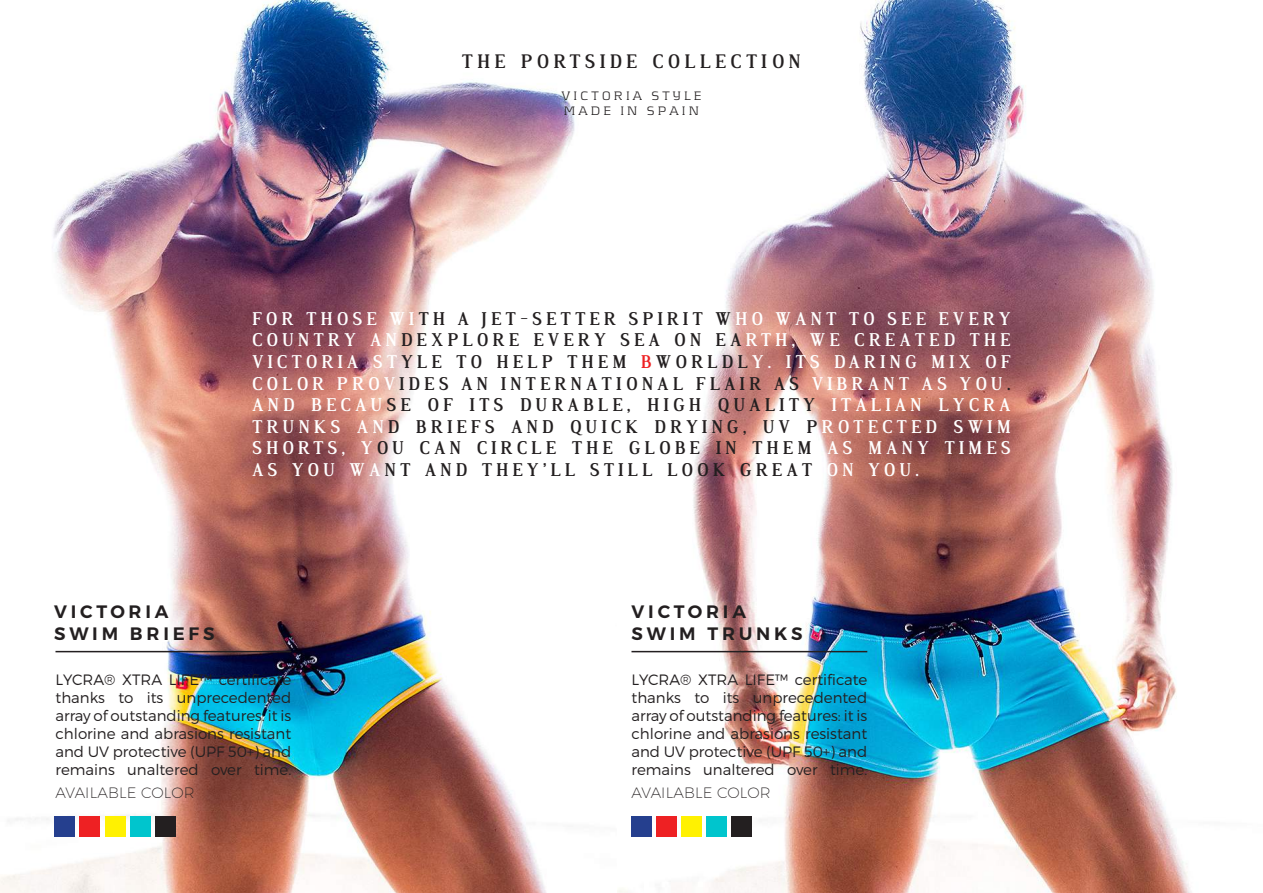
<style>
.page{position:relative;width:1263px;height:893px;background:#fff}
.page>*{position:absolute;margin:0;border:0;box-sizing:border-box;transform-origin:0 0}
.t1{font:700 19.05px "Dustismo Roman";letter-spacing:.25em;color:#231f20}
.t2{font:700 18px/21.6px "Dustismo Roman";letter-spacing:.25em;color:#231f20;text-align:justify}
.t3{font:600 18px/21.6px "Montserrat";letter-spacing:.21em;color:#231f20}
.t4{font:300 15px/18px "Montserrat";color:#231f20;text-align:justify}
.t5{font:200 15px "Montserrat";letter-spacing:.01em;color:#231f20}
.t6{font:300 12.75px/15.3px "Kontrapunkt";letter-spacing:.25em;color:#231f20}
.s1{color:#fff}
.s2{color:#ee2123}
</style>
<div class="page">
<img style="left:0;top:0;width:1192px;height:893px">
<div style="left:54px;top:816px;width:21px;height:20px;background:#253f8e"></div>
<div style="left:79px;top:816px;width:21px;height:20px;background:#ee2123"></div>
<div style="left:105px;top:816px;width:20px;height:20px;background:#fff101"></div>
<div style="left:130px;top:816px;width:21px;height:20px;background:#00c5cd"></div>
<div style="left:156px;top:816px;width:20px;height:20px;background:#231f20"></div>
<div style="left:631px;top:816px;width:21px;height:20px;background:#253f8e"></div>
<div style="left:656px;top:816px;width:21px;height:20px;background:#ee2123"></div>
<div style="left:681px;top:816px;width:21px;height:20px;background:#fff101"></div>
<div style="left:706px;top:816px;width:21px;height:20px;background:#00c5cd"></div>
<div style="left:731px;top:816px;width:20px;height:20px;background:#231f20"></div>
<hr style="left:631px;top:651px;width:236px;height:1px;background:#231f20">
<hr style="left:55px;top:651px;width:236px;height:1px;background:#231f20">
<p class="t1" style="left:462px;top:48px;width:340px">THE PORTSIDE COLLECTION</p>
<p class="t6" style="left:561px;top:87px;width:142px">VICTORIA STYLE<br>MADE IN SPAIN</p>
<p class="t2" style="left:252px;top:307px;width:760px"><span class="s1">FOR THOSE WI</span>TH A JET-SETTER SPIRIT W<span class="s1">HO WANT TO SEE EVERY COUNTRY AN</span>DEXPLORE EVERY SEA ON EA<span class="s1">RTH, WE CREATED THE VICTORIA ST</span>YLE TO HELP THEM <span class="s2">B</span>WORLDL<span class="s1">Y. ITS DARING MIX OF COLOR PROV</span>IDES AN INTERNATIONAL FLAIR AS <span class="s1">VIBRANT AS YOU</span>.<br><span class="s1">AND BECAU</span>SE OF ITS DURABLE, HIGH QUALITY <span class="s1">ITALIAN LYCRA TRUNKS AN</span>D BRIEFS AND QUICK DRYING, UV P<span class="s1">ROTECTED SWIM SHORTS, Y</span>OU CAN CIRCLE THE GLOBE IN THEM <span class="s1">AS MANY TIMES AS YOU WA</span>NT AND THEY’LL STILL LOOK GREAT <span class="s1">ON YOU.</span></p>
<p class="t3" style="left:54px;top:601px;width:162px">VICTORIA<br>SWIM BRIEFS</p>
<p class="t4" style="left:55px;top:670px;width:237px">LYCRA® XTRA LIFE™ certificate thanks to its unprecedented array of outstanding features: it is chlorine and abrasions resistant and UV protective (UPF 50+) and remains unaltered over time.</p>
<p class="t5" style="left:56px;top:784px;width:141px">AVAILABLE COLOR</p>
<p class="t3" style="left:632px;top:601px;width:173px">VICTORIA<br>SWIM TRUNKS</p>
<p class="t4" style="left:631px;top:670px;width:237px">LYCRA® XTRA LIFE™ certificate thanks to its unprecedented array of outstanding features: it is chlorine and abrasions resistant and UV protective (UPF 50+) and remains unaltered over time.</p>
<p class="t5" style="left:631px;top:784px;width:141px">AVAILABLE COLOR</p>
</div>
